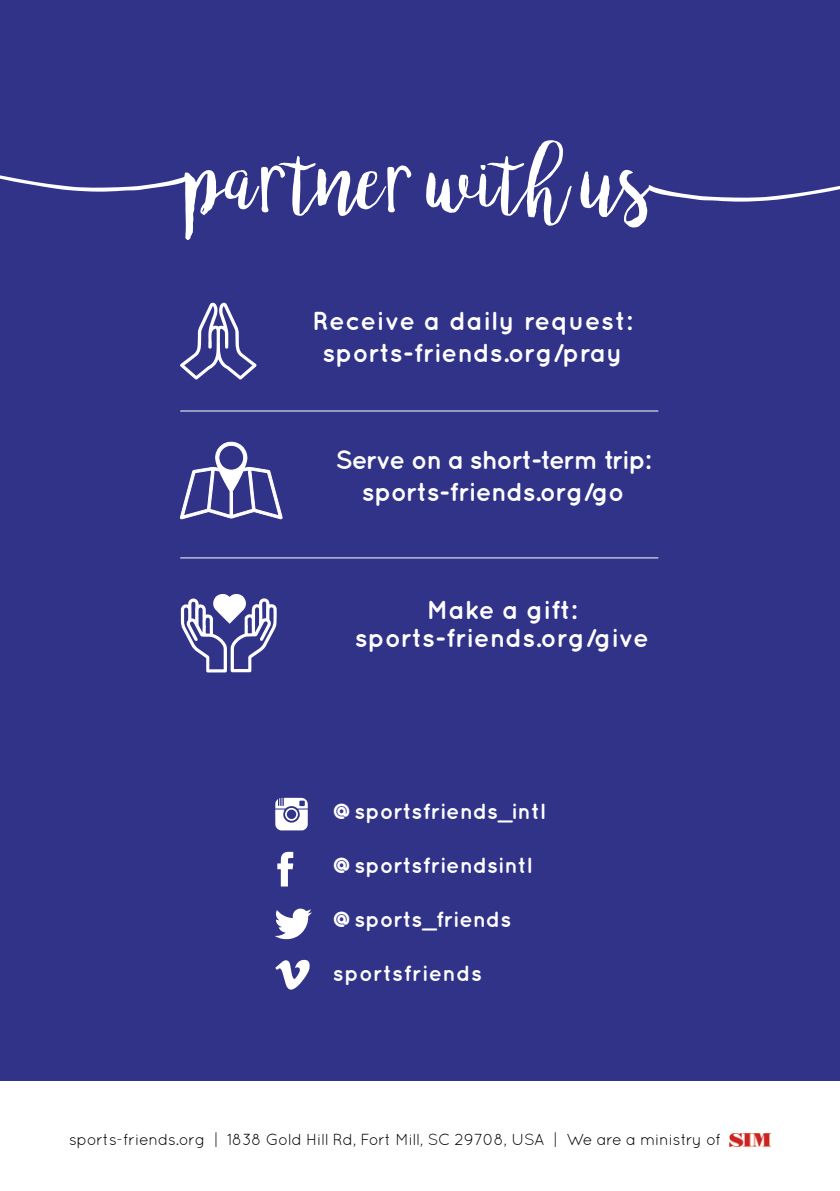
<style>
.page{position:relative;width:840px;height:1191px;background:#fff}
.page>*{position:absolute;margin:0;border:0;box-sizing:border-box;transform-origin:0 0}
.t1{font:86px "bromello";color:#fff}
.t2{font:700 26px "Quicksand";color:#fff}
.t3{font:700 26px "Quicksand";letter-spacing:-.04em;color:#fff}
.t4{font:700 26px "Quicksand";letter-spacing:.02em;color:#fff}
.t5{font:700 26px "Quicksand";letter-spacing:-.02em;color:#fff}
.t6{font:700 22px "Quicksand";color:#fff}
.t7{font:700 22px "Quicksand";letter-spacing:.02em;color:#fff}
.t8{font:16px "Quicksand";letter-spacing:-.02em;color:#000}
.s1{font-family:"Noteworthy";font-weight:300}
</style>
<div class="page">
<div style="left:0;top:0;width:839px;height:1080px;background:#313389"></div>
<svg style="left:275px;top:960px;width:35px;height:29px"></svg>
<svg style="left:275px;top:908px;width:36px;height:31px"></svg>
<svg style="left:277px;top:852px;width:16px;height:34px"></svg>
<svg style="left:275px;top:798px;width:33px;height:32px"></svg>
<img style="left:729px;top:1133px;width:41px;height:14px">
<svg style="left:180px;top:302px;width:77px;height:78px"></svg>
<svg style="left:180px;top:441px;width:103px;height:232px"></svg>
<hr style="left:180px;top:411px;width:478px;height:1px;background:#fff">
<hr style="left:180px;top:557px;width:478px;height:1px;background:#fff">
<svg style="left:648px;top:185px;width:191px;height:17px"></svg>
<svg style="left:0;top:175px;width:189px;height:17px"></svg>
<p class="t1" style="left:187px;top:129px;width:464px">pa<span class="s1">r</span>tne<span class="s1">r</span> with us</p>
<p class="t4" style="left:312px;top:305px;width:321px">Receive a daily request:</p>
<p class="t2" style="left:322px;top:337px;width:301px">sports-friends.org/pray</p>
<p class="t3" style="left:335px;top:444px;width:317px">Serve on a short-term trip:</p>
<p class="t5" style="left:361px;top:476px;width:264px">sports-friends.org/go</p>
<p class="t2" style="left:426px;top:594px;width:151px">Make a gift:</p>
<p class="t2" style="left:354px;top:622px;width:295px">sports-friends.org/give</p>
<p class="t6" style="left:333px;top:798px;width:214px">@sportsfriends_intl</p>
<p class="t6" style="left:333px;top:852px;width:201px">@sportsfriendsintl</p>
<p class="t6" style="left:333px;top:906px;width:180px">@sports_friends</p>
<p class="t7" style="left:333px;top:960px;width:150px">sportsfriends</p>
<p class="t8" style="left:69px;top:1130px;width:653px">sports-friends.org | 1838 Gold Hill Rd, Fort Mill, SC 29708, USA | We are a ministry of</p>
</div>
